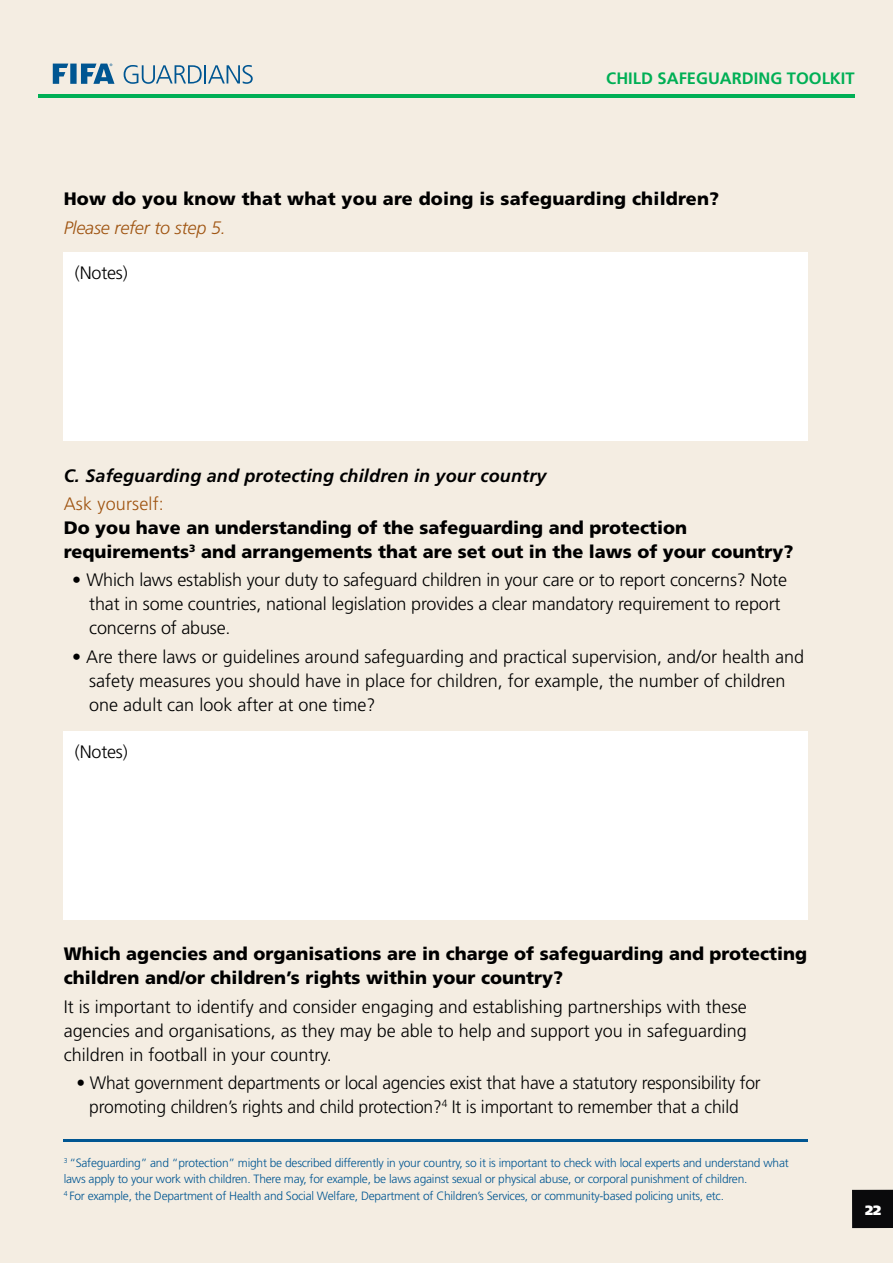
<style>
.page{position:relative;width:893px;height:1263px;background:#f4ede2}
.page>*{position:absolute;margin:0;border:0;box-sizing:border-box;transform-origin:0 0}
.t1{font:300 18px/24px "Frutiger";letter-spacing:-.01em;color:#000}
.t2{font:900 18px/24px "Frutiger";color:#000}
.t3{font:italic 700 18px "Frutiger";letter-spacing:.01em;color:#000}
.t4{font:italic 300 18px "Frutiger";letter-spacing:-.01em;color:#9f5411}
.t5{font:300 18px "Frutiger";letter-spacing:.01em;color:#9f5411}
.t6{font:700 16.5px "Frutiger";color:#00af55}
.t7{font:900 13.5px "Frutiger LT Std";color:#fff}
.t8{font:300 12px/16.5px "Frutiger";letter-spacing:-.02em;color:#005692}
.s1{font-weight:900}
</style>
<div class="page">
<div style="left:852px;top:1190px;width:41px;height:38px;background:#0a0a0c"></div>
<hr style="left:38px;top:94px;width:817px;height:3px;background:#00af55">
<svg style="left:53px;top:64px;width:15px;height:20px"></svg>
<div style="left:70px;top:64px;width:7px;height:20px;background:#005692"></div>
<svg style="left:81px;top:64px;width:34px;height:20px"></svg>
<svg style="left:124px;top:65px;width:129px;height:19px"></svg>
<div style="left:64px;top:252px;width:744px;height:189px;background:#fff"></div>
<div style="left:64px;top:731px;width:744px;height:188px;background:#fff"></div>
<hr style="left:64px;top:1139px;width:744px;height:2px;background:#005692">
<p class="t6" style="left:606px;top:68px;width:250px">CHILD SAFEGUARDING TOOLKIT</p>
<p class="t2" style="left:64px;top:188px;width:657px">How do you know that what you are doing is safeguarding children?</p>
<p class="t4" style="left:64px;top:220px;width:164px">Please refer to step 5.</p>
<p class="t1" style="left:75px;top:262px;width:54px">(Notes)</p>
<p class="t3" style="left:64px;top:468px;width:484px">C. Safeguarding and protecting children in your country</p>
<p class="t5" style="left:64px;top:496px;width:102px">Ask yourself:</p>
<p class="t2" style="left:64px;top:517px;width:731px">Do you have an understanding of the safeguarding and protection requirements<sup>3</sup> and arrangements that are set out in the laws of your country?</p>
<p class="t1" style="left:89px;top:569px;width:699px;text-indent:-17px"><span class="s1">•</span> Which laws establish your duty to safeguard children in your care or to report concerns? Note that in some countries, national legislation provides a clear mandatory requirement to report concerns of abuse.</p>
<p class="t1" style="left:89px;top:646px;width:716px;text-indent:-17px">• Are there laws or guidelines around safeguarding and practical supervision, and/or health and safety measures you should have in place for children, for example, the number of children one adult can look after at one time?</p>
<p class="t1" style="left:75px;top:741px;width:54px">(Notes)</p>
<p class="t2" style="left:64px;top:943px;width:745px">Which agencies and organisations are in charge of safeguarding and protecting children and/or children’s rights within your country?</p>
<p class="t1" style="left:64px;top:996px;width:685px;text-align:justify">It is important to identify and consider engaging and establishing partnerships with these agencies and organisations, as they may be able to help and support you in safeguarding children in football in your country.</p>
<p class="t1" style="left:77px;top:1072px;width:686px;text-align:center">• What government departments or local agencies exist that have a statutory responsibility for promoting children’s rights and child protection?<sup>4</sup> It is important to remember that a child</p>
<p class="t8" style="left:64px;top:1155px;width:726px"><sup>3</sup> “Safeguarding” and “protection” might be described differently in your country, so it is important to check with local experts and understand what laws apply to your work with children. There may, for example, be laws against sexual or physical abuse, or corporal punishment of children.<br><sup>4</sup> For example, the Department of Health and Social Welfare, Department of Children’s Services, or community-based policing units, etc.</p>
<p class="t7" style="left:865px;top:1202px;width:17px">22</p>
</div>
